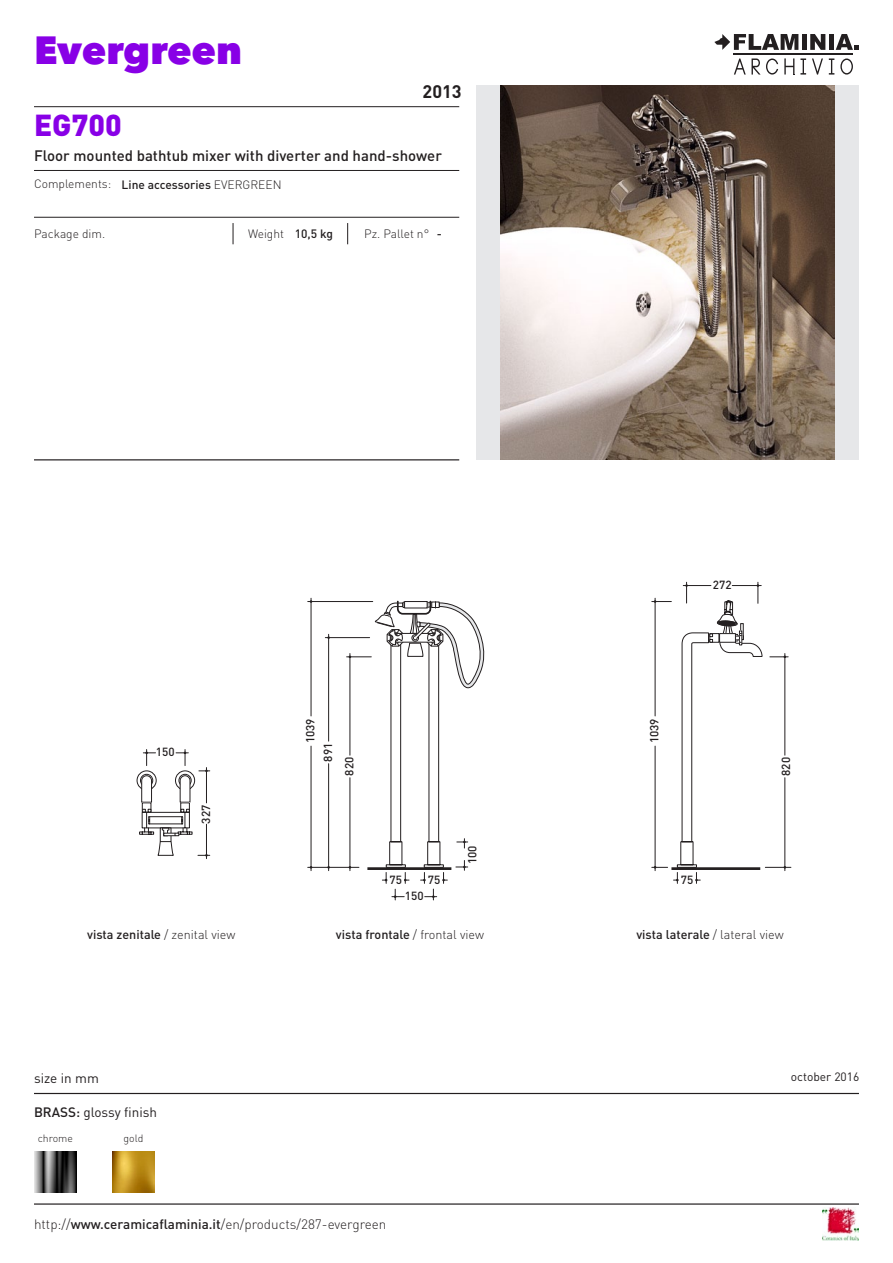
<style>
.page{position:relative;width:893px;height:1263px;background:#fff}
.page>*{position:absolute;margin:0;border:0;box-sizing:border-box;transform-origin:0 0}
.t1{font:800 39px "Avenir Next LT Pro";color:#8800e6}
.t2{font:900 30px "DIN";color:#8800e6}
.t3{font:700 18px "DIN";color:#231f20}
.t4{font:500 15px "DIN";color:#231f20}
.t5{font:300 13.5px "DIN";color:#231f20}
.t6{font:13.5px "DIN";color:#231f20}
.t7{font:500 12.6px "DIN";color:#231f20}
.t8{font:300 12px "DIN";color:#231f20}
.t9{font:12px "DIN";color:#231f20}
.t10{font:500 11.7px "DIN";color:#231f20}
.t11{font:300 10.5px "DIN";color:#231f20}
.s1{font-weight:500}
.s2{font-weight:300}
</style>
<div class="page">
<hr style="left:34px;top:1203px;width:825px;height:2px;background:#231f20">
<img style="left:822px;top:1208px;width:37px;height:32px">
<hr style="left:34px;top:459px;width:425px;height:1px;background:#231f20">
<hr style="left:34px;top:106px;width:425px;height:1px;background:#231f20">
<hr style="left:34px;top:170px;width:425px;height:1px;background:#231f20">
<div style="left:802px;top:34px;width:5px;height:16px;background:#231f20"></div>
<svg style="left:810px;top:34px;width:15px;height:16px"></svg>
<div style="left:829px;top:34px;width:5px;height:16px;background:#231f20"></div>
<hr style="left:734px;top:54px;width:119px;height:1px;background:#231f20">
<svg style="left:800px;top:58px;width:6px;height:17px"></svg>
<svg style="left:829px;top:58px;width:5px;height:17px"></svg>
<svg style="left:784px;top:58px;width:10px;height:17px"></svg>
<svg style="left:812px;top:58px;width:11px;height:17px"></svg>
<svg style="left:714px;top:34px;width:84px;height:16px"></svg>
<svg style="left:836px;top:34px;width:23px;height:16px"></svg>
<svg style="left:840px;top:58px;width:13px;height:17px"></svg>
<svg style="left:734px;top:58px;width:44px;height:17px"></svg>
<hr style="left:34px;top:1093px;width:825px;height:1px;background:#231f20">
<hr style="left:367px;top:867px;width:84px;height:3px;background:#231f20">
<hr style="left:671px;top:867px;width:89px;height:3px;background:#231f20">
<hr style="left:350px;top:778px;width:1px;height:93px;background:#231f20">
<hr style="left:350px;top:653px;width:1px;height:102px;background:#231f20">
<hr style="left:308px;top:867px;width:51px;height:1px;background:#231f20">
<hr style="left:785px;top:778px;width:1px;height:93px;background:#231f20">
<hr style="left:785px;top:653px;width:1px;height:102px;background:#231f20">
<svg style="left:770px;top:655px;width:18px;height:3px"></svg>
<svg style="left:765px;top:866px;width:26px;height:3px"></svg>
<hr style="left:308px;top:601px;width:65px;height:1px;background:#231f20">
<hr style="left:311px;top:746px;width:1px;height:125px;background:#231f20">
<hr style="left:311px;top:598px;width:1px;height:118px;background:#231f20">
<hr style="left:655px;top:598px;width:1px;height:118px;background:#231f20">
<svg style="left:652px;top:600px;width:19px;height:3px"></svg>
<hr style="left:325px;top:637px;width:45px;height:1px;background:#231f20">
<hr style="left:328px;top:764px;width:1px;height:107px;background:#231f20">
<hr style="left:328px;top:634px;width:1px;height:107px;background:#231f20">
<svg style="left:392px;top:889px;width:12px;height:11px"></svg>
<svg style="left:425px;top:889px;width:12px;height:11px"></svg>
<svg style="left:382px;top:872px;width:5px;height:11px"></svg>
<svg style="left:404px;top:872px;width:5px;height:11px"></svg>
<svg style="left:654px;top:868px;width:25px;height:15px"></svg>
<svg style="left:695px;top:872px;width:5px;height:11px"></svg>
<svg style="left:421px;top:872px;width:5px;height:11px"></svg>
<svg style="left:442px;top:872px;width:5px;height:11px"></svg>
<hr style="left:206px;top:824px;width:1px;height:35px;background:#231f20">
<svg style="left:198px;top:854px;width:12px;height:3px"></svg>
<svg style="left:386px;top:632px;width:323px;height:236px"></svg>
<svg style="left:347px;top:601px;width:142px;height:87px"></svg>
<svg style="left:683px;top:582px;width:80px;height:75px"></svg>
<svg style="left:136px;top:749px;width:74px;height:54px"></svg>
<div style="left:180px;top:802px;width:10px;height:10px;border:1px solid #231f20"></div>
<div style="left:142px;top:802px;width:9px;height:10px;border:1px solid #231f20"></div>
<svg style="left:139px;top:809px;width:53px;height:47px"></svg>
<svg style="left:233px;top:223px;width:1px;height:21px"></svg>
<svg style="left:347px;top:223px;width:1px;height:21px"></svg>
<hr style="left:34px;top:217px;width:425px;height:1px;background:#231f20">
<img style="left:34px;top:1151px;width:42px;height:42px">
<img style="left:113px;top:1151px;width:41px;height:42px">
<div style="left:476px;top:85px;width:383px;height:374px;background:#e6e7e9"></div>
<img style="left:501px;top:85px;width:333px;height:374px">
<h1 class="t1" style="left:34px;top:26px;width:210px">Evergreen</h1>
<h2 class="t2" style="left:34px;top:105px;width:89px">EG700</h2>
<h3 class="t3" style="left:423px;top:79px;width:41px">2013</h3>
<p class="t4" style="left:34px;top:146px;width:409px">Floor mounted bathtub mixer with diverter and hand-shower</p>
<p class="t8" style="left:34px;top:177px;width:233px">Complements: <span class="s1">Line accessories</span> Eve rgreen</p>
<p class="t8" style="left:34px;top:226px;width:73px">Package dim.</p>
<p class="t8" style="left:248px;top:226px;width:86px">Weight <span class="s1">10,5 kg</span></p>
<p class="t8" style="left:364px;top:226px;width:79px">Pz. Pallet n° <span class="s1">-</span></p>
<p class="t10" style="left:713px;top:577px;width:20px">272</p>
<p class="t10" style="left:156px;top:745px;width:20px">150</p>
<p class="t10" style="left:198px;top:823px;width:20px;rotate:-90deg">327</p>
<p class="t10" style="left:303px;top:743px;width:26px;rotate:-90deg">1039</p>
<p class="t10" style="left:647px;top:743px;width:26px;rotate:-90deg">1039</p>
<p class="t10" style="left:320px;top:762px;width:20px;rotate:-90deg">891</p>
<p class="t10" style="left:342px;top:776px;width:20px;rotate:-90deg">820</p>
<p class="t10" style="left:778px;top:776px;width:20px;rotate:-90deg">820</p>
<p class="t10" style="left:465px;top:864px;width:20px;rotate:-90deg">100</p>
<p class="t10" style="left:390px;top:872px;width:14px">75</p>
<p class="t10" style="left:428px;top:872px;width:14px">75</p>
<p class="t10" style="left:681px;top:872px;width:14px">75</p>
<p class="t10" style="left:405px;top:888px;width:20px">150</p>
<p class="t7" style="left:87px;top:926px;width:150px">vista zenitale <span class="s2">/ zenital view</span></p>
<p class="t7" style="left:336px;top:926px;width:150px">vista frontale <span class="s2">/ frontal view</span></p>
<p class="t7" style="left:636px;top:926px;width:149px">vista laterale <span class="s2">/ lateral view</span></p>
<p class="t6" style="left:34px;top:1069px;width:66px">size in mm</p>
<p class="t9" style="left:791px;top:1069px;width:70px">october 2016</p>
<p class="t6" style="left:34px;top:1103px;width:125px"><span class="s1">BRASS:</span> glossy finish</p>
<p class="t11" style="left:38px;top:1132px;width:37px">chrome</p>
<p class="t11" style="left:124px;top:1132px;width:21px">gold</p>
<p class="t5" style="left:34px;top:1216px;width:354px">http://<span class="s1">www.ceramicaflaminia.it</span>/en/products/287-evergreen</p>
</div>
